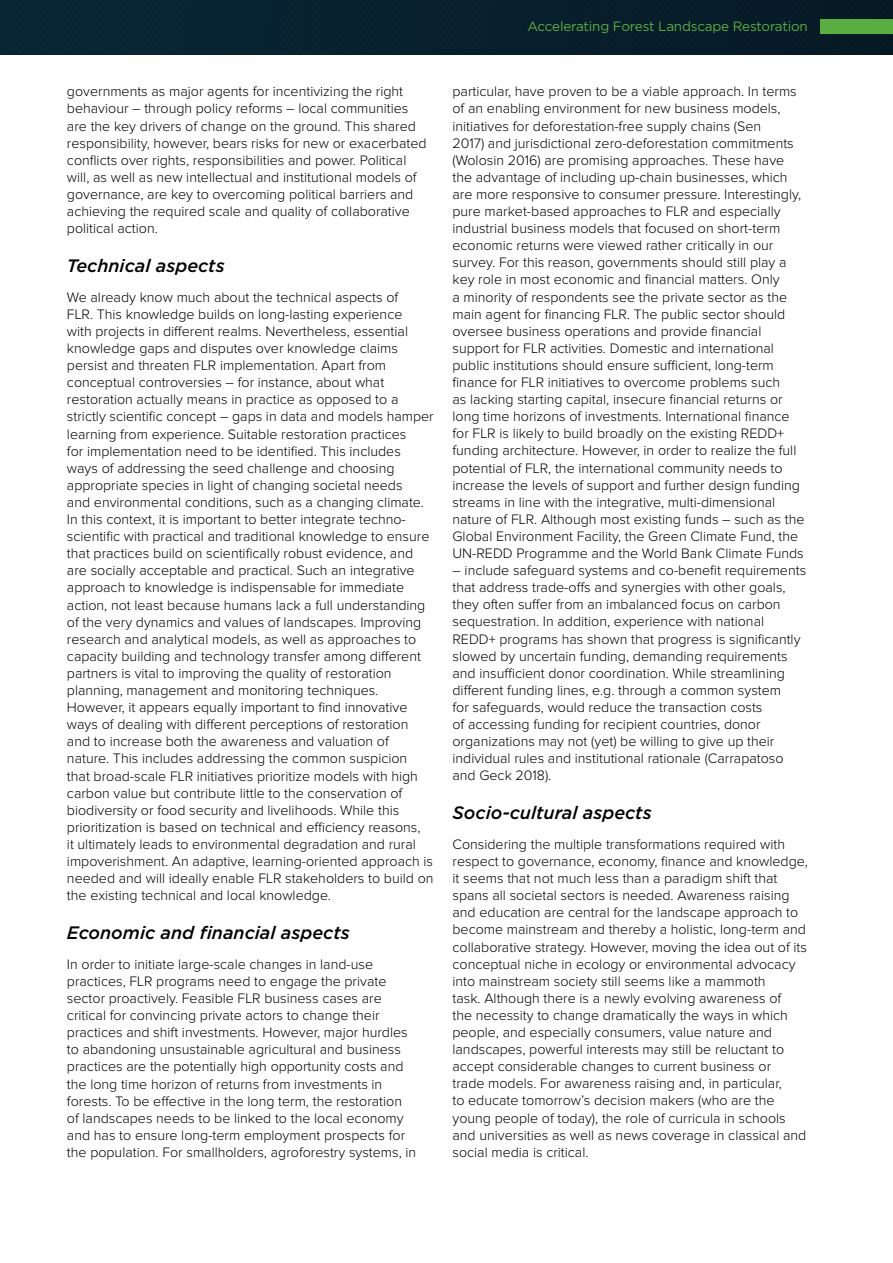
<style>
.page{position:relative;width:893px;height:1263px;background:#fff}
.page>*{position:absolute;margin:0;border:0;box-sizing:border-box;transform-origin:0 0}
.t1{font:italic 500 18px "Gotham";color:#000}
.t2{font:300 14.25px/17.1px "Proxima Nova";color:#000}
.t3{font:13.5px "Gotham";letter-spacing:-.015em;color:#59ad41}
</style>
<div class="page">
<div style="left:0;top:0;width:893px;height:54px;background:#08202e"></div>
<div style="left:821px;top:20px;width:72px;height:14px;background:#59ad41"></div>
<p class="t3" style="left:527px;top:17px;width:282px">Accelerating Forest Landscape Restoration</p>
<p class="t2" style="left:67px;top:84px;width:361px">governments as major agents for incentivizing the right behaviour – through policy reforms – local communities are the key drivers of change on the ground. This shared responsibility, however, bears risks for new or exacerbated conflicts over rights, responsibilities and power. Political will, as well as new intellectual and institutional models of governance, are key to overcoming political barriers and achieving the required scale and quality of collaborative political action.</p>
<p class="t1" style="left:67px;top:254px;width:159px">Technical aspects</p>
<p class="t2" style="left:67px;top:289px;width:368px">We already know much about the technical aspects of<br>FLR. This knowledge builds on long-lasting experience<br>with projects in different realms. Nevertheless, essential knowledge gaps and disputes over knowledge claims persist and threaten FLR implementation. Apart from conceptual controversies – for instance, about what restoration actually means in practice as opposed to a strictly scientific concept – gaps in data and models hamper learning from experience. Suitable restoration practices<br>for implementation need to be identified. This includes ways of addressing the seed challenge and choosing appropriate species in light of changing societal needs<br>and environmental conditions, such as a changing climate.<br>In this context, it is important to better integrate techno&shy;scientific with practical and traditional knowledge to ensure that practices build on scientifically robust evidence, and are socially acceptable and practical. Such an integrative approach to knowledge is indispensable for immediate action, not least because humans lack a full understanding of the very dynamics and values of landscapes. Improving research and analytical models, as well as approaches to capacity building and technology transfer among different partners is vital to improving the quality of restoration planning, management and monitoring techniques.<br>However, it appears equally important to find innovative ways of dealing with different perceptions of restoration and to increase both the awareness and valuation of nature. This includes addressing the common suspicion that broad-scale FLR initiatives prioritize models with high carbon value but contribute little to the conservation of biodiversity or food security and livelihoods. While this prioritization is based on technical and efficiency reasons,<br>it ultimately leads to environmental degradation and rural impoverishment. An adaptive, learning-oriented approach is needed and will ideally enable FLR stakeholders to build on the existing technical and local knowledge.</p>
<p class="t1" style="left:67px;top:921px;width:284px">Economic and financial aspects</p>
<p class="t2" style="left:67px;top:956px;width:351px">In order to initiate large-scale changes in land-use practices, FLR programs need to engage the private sector proactively. Feasible FLR business cases are critical for convincing private actors to change their practices and shift investments. However, major hurdles to abandoning unsustainable agricultural and business practices are the potentially high opportunity costs and the long time horizon of returns from investments in forests. To be effective in the long term, the restoration of landscapes needs to be linked to the local economy and has to ensure long-term employment prospects for the population. For smallholders, agroforestry systems, in</p>
<p class="t2" style="left:452px;top:84px;width:353px">particular, have proven to be a viable approach. In terms of an enabling environment for new business models, initiatives for deforestation-free supply chains (Sen<br>2017) and jurisdictional zero-deforestation commitments (Wolosin 2016) are promising approaches. These have the advantage of including up-chain businesses, which are more responsive to consumer pressure. Interestingly, pure market-based approaches to FLR and especially industrial business models that focused on short-term economic returns were viewed rather critically in our survey. For this reason, governments should still play a key role in most economic and financial matters. Only<br>a minority of respondents see the private sector as the main agent for financing FLR. The public sector should oversee business operations and provide financial support for FLR activities. Domestic and international public institutions should ensure sufficient, long-term finance for FLR initiatives to overcome problems such<br>as lacking starting capital, insecure financial returns or long time horizons of investments. International finance for FLR is likely to build broadly on the existing REDD+ funding architecture. However, in order to realize the full potential of FLR, the international community needs to increase the levels of support and further design funding streams in line with the integrative, multi-dimensional nature of FLR. Although most existing funds – such as the Global Environment Facility, the Green Climate Fund, the UN-REDD Programme and the World Bank Climate Funds</p>
<p class="t2" style="left:452px;top:562px;width:355px">– include safeguard systems and co-benefit requirements that address trade-offs and synergies with other goals, they often suffer from an imbalanced focus on carbon sequestration. In addition, experience with national REDD+ programs has shown that progress is significantly slowed by uncertain funding, demanding requirements and insufficient donor coordination. While streamlining different funding lines, e.g. through a common system<br>for safeguards, would reduce the transaction costs<br>of accessing funding for recipient countries, donor organizations may not (yet) be willing to give up their individual rules and institutional rationale (Carrapatoso and Geck 2018).</p>
<p class="t1" style="left:452px;top:801px;width:201px">Socio-cultural aspects</p>
<p class="t2" style="left:452px;top:836px;width:357px">Considering the multiple transformations required with respect to governance, economy, finance and knowledge, it seems that not much less than a paradigm shift that spans all societal sectors is needed. Awareness raising and education are central for the landscape approach to become mainstream and thereby a holistic, long-term and collaborative strategy. However, moving the idea out of its conceptual niche in ecology or environmental advocacy into mainstream society still seems like a mammoth<br>task. Although there is a newly evolving awareness of<br>the necessity to change dramatically the ways in which people, and especially consumers, value nature and landscapes, powerful interests may still be reluctant to accept considerable changes to current business or<br>trade models. For awareness raising and, in particular,<br>to educate tomorrow’s decision makers (who are the young people of today), the role of curricula in schools and universities as well as news coverage in classical and social media is critical.</p>
</div>
